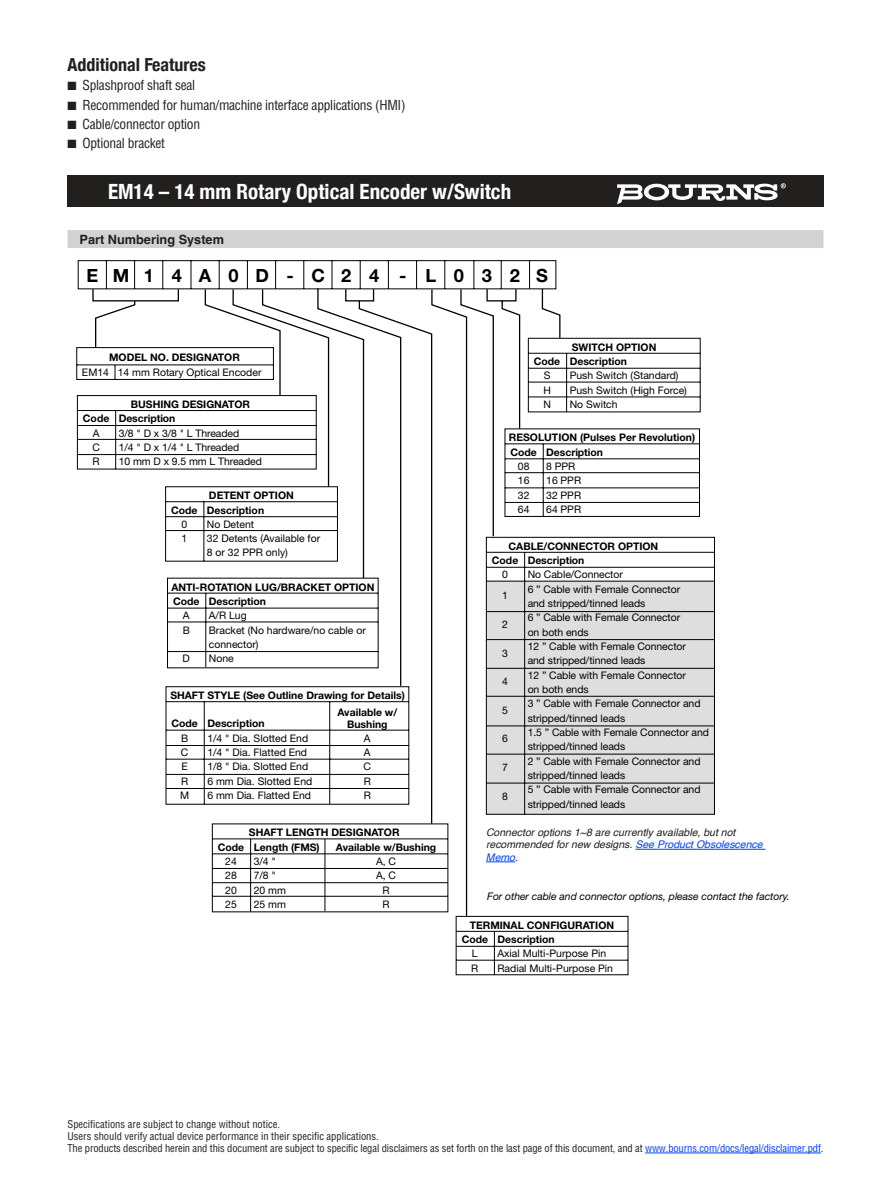
<style>
.page{position:relative;width:891px;height:1188px;background:#fff}
.page>*{position:absolute;margin:0;border:0;box-sizing:border-box;transform-origin:0 0}
.t1{font:700 condensed 21px "Helvetica Neue";color:#fff}
.t2{font:700 18.3px "Helvetica Neue";letter-spacing:.935em;color:#000}
.t3{font:700 condensed 18px "Helvetica Neue";color:#221f1f}
.t4{font:condensed 13.5px "Helvetica";letter-spacing:-.02em;color:#221f1f}
.t5{font:700 12.75px "Helvetica";color:#221f1f}
.t6{font:condensed 10.5px/12px "Helvetica";letter-spacing:-.01em;color:#221f1f}
.t7{font:italic 10.5px/12.6px "Helvetica";color:#221f1f}
.t8{font:10.35px/14.2px "Helvetica Neue";letter-spacing:-.005em;color:#000}
.t9{font:700 10.35px/11.7px "Helvetica Neue";color:#000;text-align:center}
.t10{font:italic 10.35px/11.7px "Helvetica Neue";letter-spacing:-.005em;color:#000}
.s1{color:#0042f4}
</style>
<div class="page">
<div style="left:68px;top:175px;width:756px;height:32px;background:#221f1f"></div>
<svg style="left:617px;top:183px;width:169px;height:21px"></svg>
<div style="left:68px;top:230px;width:756px;height:18px;background:#d1d2d4"></div>
<svg style="left:76px;top:347px;width:128px;height:33px"></svg>
<svg style="left:77px;top:395px;width:127px;height:75px"></svg>
<svg style="left:561px;top:428px;width:139px;height:89px"></svg>
<svg style="left:561px;top:537px;width:154px;height:278px;background:#d9d9d9"></svg>
<svg style="left:167px;top:578px;width:37px;height:90px"></svg>
<svg style="left:165px;top:486px;width:39px;height:76px"></svg>
<svg style="left:561px;top:338px;width:140px;height:75px"></svg>
<svg style="left:455px;top:916px;width:174px;height:59px"></svg>
<svg style="left:165px;top:686px;width:39px;height:119px"></svg>
<svg style="left:204px;top:290px;width:357px;height:627px"></svg>
<svg style="left:78px;top:260px;width:479px;height:30px"></svg>
<hr style="left:645px;top:1153px;width:176px;height:1px;background:#0042f4">
<div style="left:486px;top:828px;width:293px;height:40px;background:#fff"></div>
<hr style="left:635px;top:849px;width:131px;height:1px;background:#0042f4">
<svg style="left:486px;top:861px;width:30px;height:2px"></svg>
<h3 class="t3" style="left:68px;top:58px;width:140px">Additional Features</h3>
<h3 class="t4" style="left:68px;top:80px;width:129px">■ Splashproof shaft seal</h3>
<h3 class="t4" style="left:68px;top:99px;width:340px">■ Recommended for human/machine interface applications (HMI)</h3>
<h3 class="t4" style="left:68px;top:119px;width:134px">■ Cable/connector option</h3>
<h3 class="t4" style="left:68px;top:138px;width:99px">■ Optional bracket</h3>
<h1 class="t1" style="left:108px;top:183px;width:405px">EM14 – 14 mm Rotary Optical Encoder w/Switch</h1>
<p class="t5" style="left:80px;top:234px;width:146px">Part Numbering System</p>
<h2 class="t2" style="left:86px;top:268px;width:407px">EM14A0D-C24 -L03</h2>
<h2 class="t2" style="left:536px;top:268px;width:13px">S</h2>
<h2 class="t2" style="left:510px;top:268px;width:12px">2</h2>
<p class="t9" style="left:572px;top:342px;width:86px">SWITCH OPTION</p>
<p class="t9" style="left:109px;top:352px;width:132px">MODEL NO. DESIGNATOR</p>
<p class="t8" style="left:82px;top:366px;width:181px">EM14 14 mm Rotary Optical Encoder</p>
<p class="t9" style="left:83px;top:414px;width:28px">Code</p>
<p class="t8" style="left:92px;top:427px;width:9px;text-align:justify">A C R</p>
<p class="t9" style="left:131px;top:399px;width:121px">BUSHING DESIGNATOR</p>
<p class="t9" style="left:119px;top:414px;width:58px">Description</p>
<p class="t8" style="left:119px;top:427px;width:145px">3/8 " D x 3/8 " L Threaded<br>1/4 " D x 1/4 " L Threaded<br>10 mm D x 9.5 mm L Threaded</p>
<p class="t9" style="left:171px;top:505px;width:28px">Code</p>
<p class="t8" style="left:181px;top:518px;width:7px">0<br>1</p>
<p class="t9" style="left:209px;top:491px;width:86px">DETENT OPTION</p>
<p class="t9" style="left:207px;top:505px;width:59px">Description</p>
<p class="t8" style="left:207px;top:518px;width:115px">No Detent<br>32 Detents (Available for<br>8 or 32 PPR only)</p>
<p class="t9" style="left:171px;top:582px;width:205px">ANTI-ROTATION LUG/BRACKET OPTION</p>
<p class="t9" style="left:173px;top:596px;width:28px">Code</p>
<p class="t8" style="left:183px;top:609px;width:9px">A<br>B</p>
<p class="t8" style="left:183px;top:652px;width:9px">D</p>
<p class="t9" style="left:209px;top:596px;width:59px">Description</p>
<p class="t8" style="left:209px;top:609px;width:159px">A/R Lug<br>Bracket (No hardware/no cable or connector)<br>None</p>
<p class="t9" style="left:170px;top:691px;width:236px">SHAFT STYLE (See Outline Drawing for Details)</p>
<p class="t9" style="left:172px;top:719px;width:28px">Code</p>
<p class="t8" style="left:180px;top:732px;width:11px">B<br>C<br>E<br>R<br>M</p>
<p class="t9" style="left:207px;top:719px;width:59px">Description</p>
<p class="t8" style="left:207px;top:732px;width:106px">1/4 " Dia. Slotted End<br>1/4 " Dia. Flatted End<br>1/8 " Dia. Slotted End<br>6 mm Dia. Slotted End<br>6 mm Dia. Flatted End</p>
<p class="t9" style="left:337px;top:707px;width:62px">Available w/<br>Bushing</p>
<p class="t8" style="left:364px;top:732px;width:9px;text-align:justify">A A C R R</p>
<p class="t9" style="left:249px;top:828px;width:152px">SHAFT LENGTH DESIGNATOR</p>
<p class="t9" style="left:218px;top:842px;width:28px">Code</p>
<p class="t8" style="left:225px;top:855px;width:13px;text-align:justify">24<br>28<br>20<br>25</p>
<p class="t9" style="left:254px;top:842px;width:68px">Length (FMS)</p>
<p class="t8" style="left:254px;top:855px;width:34px">3/4 "<br>7/8 "<br>20 mm<br>25 mm</p>
<p class="t9" style="left:336px;top:842px;width:102px">Available w/Bushing</p>
<p class="t8" style="left:376px;top:855px;width:22px;text-align:center">A, C<br>A, C<br>R<br>R</p>
<p class="t9" style="left:534px;top:356px;width:28px">Code</p>
<p class="t8" style="left:543px;top:370px;width:9px;text-align:justify">S H N</p>
<p class="t9" style="left:570px;top:356px;width:59px">Description</p>
<p class="t8" style="left:570px;top:370px;width:119px">Push Switch (Standard)<br>Push Switch (High Force)<br>No Switch</p>
<p class="t9" style="left:509px;top:433px;width:188px">RESOLUTION (Pulses Per Revolution)</p>
<p class="t9" style="left:511px;top:447px;width:28px">Code</p>
<p class="t8" style="left:518px;top:460px;width:13px;text-align:justify">08<br>16<br>32<br>64</p>
<p class="t9" style="left:546px;top:447px;width:58px">Description</p>
<p class="t8" style="left:546px;top:460px;width:36px">8 PPR<br>16 PPR<br>32 PPR<br>64 PPR</p>
<p class="t9" style="left:508px;top:541px;width:151px">CABLE/CONNECTOR OPTION</p>
<p class="t9" style="left:492px;top:555px;width:28px">Code</p>
<p class="t8" style="left:502px;top:565px;width:7px;line-height:20.9px">0<br>1</p>
<p class="t8" style="left:502px;top:618px;width:7px">2</p>
<p class="t8" style="left:502px;top:647px;width:7px">3</p>
<p class="t8" style="left:502px;top:675px;width:7px">4</p>
<p class="t8" style="left:502px;top:704px;width:7px">5</p>
<p class="t8" style="left:502px;top:733px;width:7px">6</p>
<p class="t8" style="left:502px;top:761px;width:7px">7</p>
<p class="t8" style="left:502px;top:790px;width:7px">8</p>
<p class="t9" style="left:528px;top:555px;width:58px">Description</p>
<p class="t8" style="left:528px;top:569px;width:183px">No Cable/Connector<br>6 ” Cable with Female Connector<br>and stripped/tinned leads<br>6 ” Cable with Female Connector<br>on both ends<br>12 ” Cable with Female Connector<br>and stripped/tinned leads<br>12 ” Cable with Female Connector<br>on both ends<br>3 ” Cable with Female Connector and stripped/tinned leads<br>1.5 ” Cable with Female Connector and stripped/tinned leads<br>2 ” Cable with Female Connector and stripped/tinned leads<br>5 ” Cable with Female Connector and stripped/tinned leads</p>
<p class="t7" style="left:486px;top:827px;width:278px">Connector options 1~8 are currently available, but not recommended for new designs. <span class="s1">See Product Obsolescence<br>Memo</span>.</p>
<p class="t10" style="left:487px;top:828px;width:275px">Connector options 1~8 are currently available, but not recommended for new designs. See <span class="s1">Product Obsolescence<br>Memo</span>.</p>
<p class="t10" style="left:487px;top:891px;width:304px">For other cable and connector options, please contact the factory.</p>
<p class="t9" style="left:470px;top:920px;width:146px">TERMINAL CONFIGURATION</p>
<p class="t9" style="left:462px;top:935px;width:28px">Code</p>
<p class="t8" style="left:471px;top:948px;width:9px">L<br>R</p>
<p class="t9" style="left:497px;top:935px;width:59px">Description</p>
<p class="t8" style="left:497px;top:948px;width:117px">Axial Multi-Purpose Pin<br>Radial Multi-Purpose Pin</p>
<p class="t6" style="left:68px;top:1119px;width:757px">Specifications are subject to change without notice.<br>Users should verify actual device performance in their specific applications.<br>The products described herein and this document are subject to specific legal disclaimers as set forth on the last page of this document, and at <span class="s1">www.bourns.com/docs/legal/disclaimer.pdf</span>.</p>
</div>
